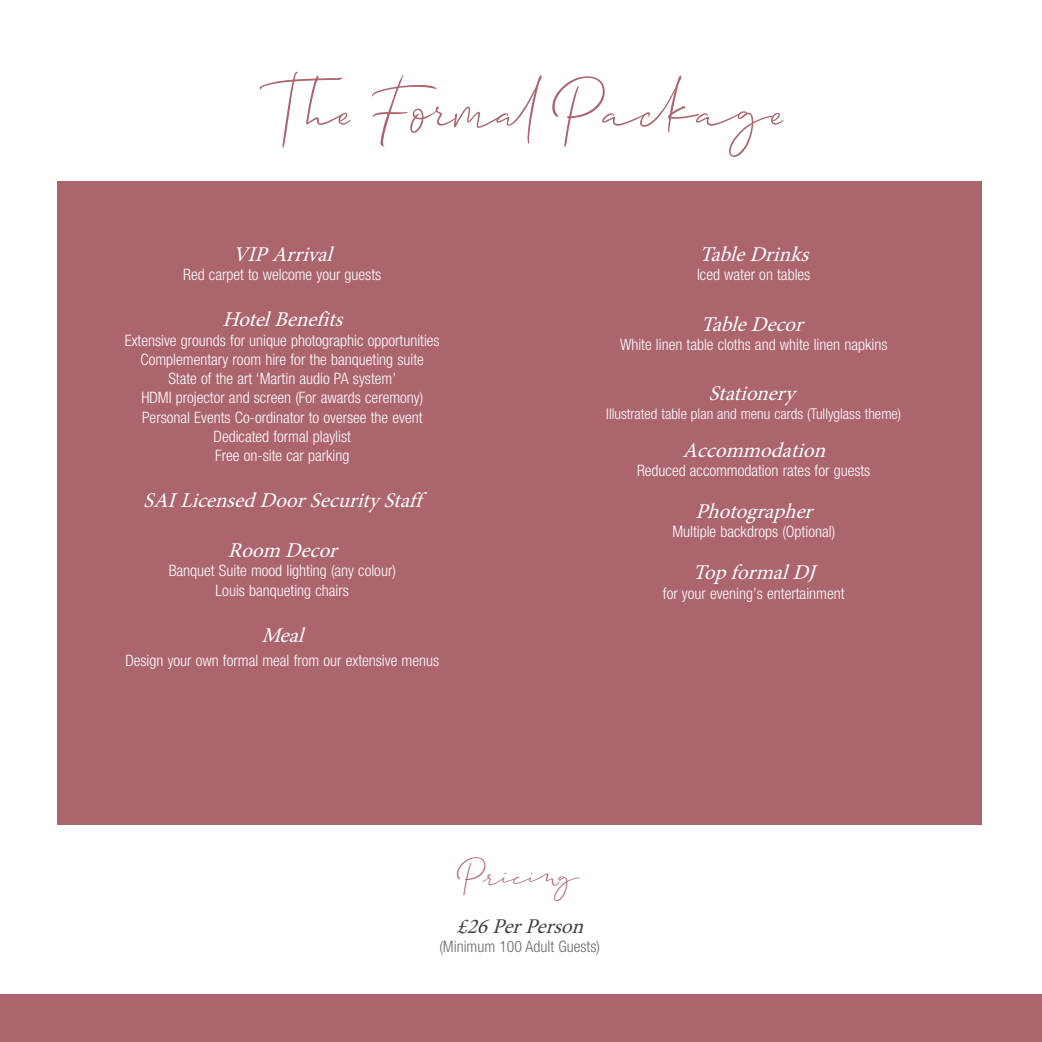
<style>
.page{position:relative;width:1042px;height:1042px;background:#fff}
.page>*{position:absolute;margin:0;border:0;box-sizing:border-box;transform-origin:0 0}
.t1{font:80.5px "Allison Script";color:#ac646d}
.t2{font:43.75px "Allison Script";letter-spacing:.01em;color:#ac646d}
.t3{font:italic 21px "Minion Pro";color:#fff}
.t4{font:italic 21px "Minion Pro";color:#424241}
.t5{font:300 condensed 15.75px/19.2px "Helvetica Neue LT Std";color:#fff;text-align:center}
.t6{font:300 condensed 15.75px "Helvetica Neue LT Std";color:#6b696e}
.t7{font:300 condensed 14.88px "Helvetica Neue LT Std";color:#fff}
</style>
<div class="page">
<div style="left:0;top:994px;width:1042px;height:48px;background:#ac646d"></div>
<div style="left:57px;top:181px;width:924px;height:643px;background:#ac646d"></div>
<h1 class="t1" style="left:269px;top:49px;width:517px">The Formal Package</h1>
<h3 class="t3" style="left:233px;top:240px;width:109px">VIPArrival</h3>
<p class="t5" style="left:183px;top:265px;width:200px">Red carpet to welcome your guests</p>
<h3 class="t3" style="left:222px;top:305px;width:129px">HotelBenefits</h3>
<p class="t5" style="left:125px;top:330px;width:316px">Extensive grounds for unique photographic opportunities Complementary room hire for the banqueting suite State of the art ‘Martin audio PA system’<br>HDMI projector and screen (For awards ceremony)<br>Personal Events Co-ordinator to oversee the event Dedicated formal playlist<br>Free on-site car parking</p>
<h3 class="t3" style="left:143px;top:486px;width:280px">SAILicensedDoorSecurityStaff</h3>
<h3 class="t3" style="left:228px;top:536px;width:118px">Room Decor</h3>
<p class="t5" style="left:169px;top:561px;width:229px">Banquet Suite mood lighting (any colour)<br>Louis banqueting chairs</p>
<h3 class="t3" style="left:261px;top:621px;width:51px">Meal</h3>
<p class="t5" style="left:125px;top:651px;width:315px">Design your own formal meal from our extensive menus</p>
<h3 class="t3" style="left:699px;top:240px;width:118px">TableDrinks</h3>
<p class="t5" style="left:697px;top:265px;width:115px">Iced water on tables</p>
<h3 class="t3" style="left:700px;top:310px;width:111px">TableDecor</h3>
<p class="t5" style="left:620px;top:334px;width:269px">White linen table cloths and white linen napkins</p>
<h3 class="t3" style="left:708px;top:379px;width:96px">Stationery</h3>
<p class="t7" style="left:606px;top:406px;width:296px">Illustrated table plan and menu cards (Tullyglass theme)</p>
<h3 class="t3" style="left:682px;top:436px;width:152px">Accommodation</h3>
<p class="t5" style="left:637px;top:461px;width:235px">Reduced accommodation rates for guests</p>
<h3 class="t3" style="left:695px;top:497px;width:126px">Photographer</h3>
<p class="t5" style="left:672px;top:522px;width:164px">Multiple backdrops (Optional)</p>
<h3 class="t3" style="left:693px;top:559px;width:132px">TopformalDJ</h3>
<p class="t5" style="left:663px;top:583px;width:183px">for your evening’s entertainment</p>
<h2 class="t2" style="left:460px;top:842px;width:121px">Pricing</h2>
<h3 class="t4" style="left:457px;top:912px;width:136px">£26PerPerson</h3>
<p class="t6" style="left:439px;top:937px;width:162px">(Minimum 100 Adult Guests)</p>
</div>
